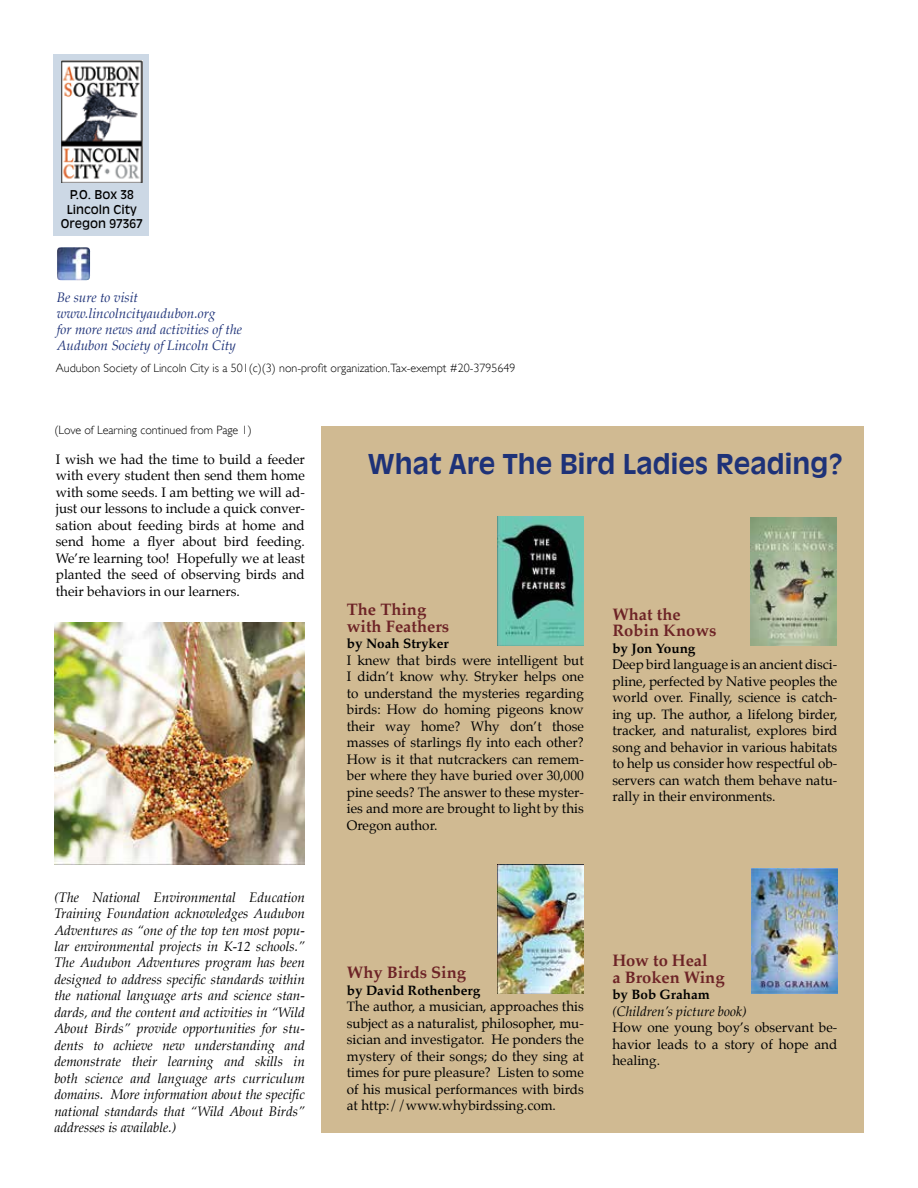
<style>
.page{position:relative;width:918px;height:1188px;background:#fff}
.page>*{position:absolute;margin:0;border:0;box-sizing:border-box;transform-origin:0 0}
.t1{font:700 27px "Antique Olive";color:#1e3278}
.t2{font:700 16.5px/16.5px "Palatino";color:#6d2326}
.t3{font:13.5px/16.5px "Palatino";color:#000}
.t4{font:italic 13.5px/16.5px "Palatino";color:#000;text-align:justify}
.t5{font:italic 13.5px/16.2px "Palatino";color:#1e3278}
.t6{font:300 12px "Gill Sans";color:#000}
.t7{font:12px/14.2px "Antique Olive";color:#000;text-align:center}
.s1{font-weight:700}
.s2{font-style:italic}
</style>
<div class="page">
<div style="left:321px;top:426px;width:543px;height:707px;background:#d0ba92"></div>
<div style="left:54px;top:54px;width:95px;height:181px;background:#ccd8e5"></div>
<img style="left:62px;top:60px;width:80px;height:123px">
<img style="left:57px;top:247px;width:33px;height:34px">
<img style="left:54px;top:623px;width:251px;height:241px">
<img style="left:498px;top:516px;width:86px;height:130px">
<img style="left:498px;top:864px;width:86px;height:130px">
<img style="left:751px;top:517px;width:85px;height:129px">
<img style="left:751px;top:869px;width:86px;height:124px">
<p class="t7" style="left:61px;top:188px;width:84px">P.O. Box 38<br>Lincoln City<br>Oregon 97367</p>
<p class="t5" style="left:57px;top:289px;width:187px">Be sure to visit www.lincolncityaudubon.org<br>for more news and activities of the<br>Audubon Society of Lincoln City</p>
<p class="t6" style="left:56px;top:359px;width:461px">Audubon Society of Lincoln City is a 501(c)(3) non-profit organization.Tax-exempt #20-3795649</p>
<p class="t6" style="left:55px;top:421px;width:199px">(Love of Learning continued from Page 1)</p>
<p class="t3" style="left:56px;top:451px;width:251px;text-align:justify">I wish we had the time to build a feeder with every student then send them home with some seeds. I am betting we will ad&shy;just our lessons to include a quick conver&shy;sation about feeding birds at home and send home a flyer about bird feeding.<br>We’re learning too! Hopefully we at least planted the seed of observing birds and their behaviors in our learners.</p>
<p class="t4" style="left:54px;top:889px;width:252px">(The National Environmental Education Training Foundation acknowledges Audubon Adventures as “one of the top ten most popu&shy;lar environmental projects in K-12 schools.” The Audubon Adventures program has been designed to address specific standards within the national language arts and science stan&shy;dards, and the content and activities in “Wild About Birds” provide opportunities for stu&shy;dents to achieve new understanding and demonstrate their learning and skills in both science and language arts curriculum domains. More information about the specific national standards that “Wild About Birds” addresses is available.)</p>
<p class="t1" style="left:368px;top:448px;width:477px">What Are The Bird Ladies Reading?</p>
<p class="t2" style="left:347px;top:601px;width:104px">The Thing with Feathers</p>
<p class="t3" style="left:347px;top:635px;width:239px"><span class="s1">by Noah Stryker<br></span>I knew that birds were intelligent but I didn’t know why. Stryker helps one to understand the mysteries regarding birds: How do homing pigeons know their way home? Why don’t those masses of starlings fly into each other?<br>How is it that nutcrackers can remem&shy;ber where they have buried over 30,000 pine seeds? The answer to these myster&shy;ies and more are brought to light by this Oregon author.</p>
<p class="t2" style="left:612px;top:605px;width:106px">What the<br>Robin Knows</p>
<p class="t3" style="left:612px;top:640px;width:227px"><span class="s1">by Jon Young<br></span>Deep bird language is an ancient disci&shy;pline, perfected by Native peoples the world over. Finally, science is catch&shy;ing up. The author, a lifelong birder, tracker, and naturalist, explores bird song and behavior in various habitats to help us consider how respectful ob&shy;servers can watch them behave natu&shy;rally in their environments.</p>
<p class="t2" style="left:347px;top:964px;width:121px">Why Birds Sing</p>
<p class="t3" style="left:347px;top:982px;width:239px"><span class="s1">by David Rothenberg<br></span>The author, a musician, approaches this subject as a naturalist, philosopher, mu&shy;sician and investigator. He ponders the mystery of their songs; do they sing at times for pure pleasure? Listen to some of his musical performances with birds at http://www.whybirdssing.com.</p>
<p class="t2" style="left:612px;top:952px;width:114px">How to Heal<br>a Broken Wing</p>
<p class="t3" style="left:612px;top:986px;width:227px"><span class="s1">by Bob Graham<br></span><span class="s2">(Children’s picture book)<br></span>How one young boy’s observant be&shy;havior leads to a story of hope and healing.</p>
</div>
